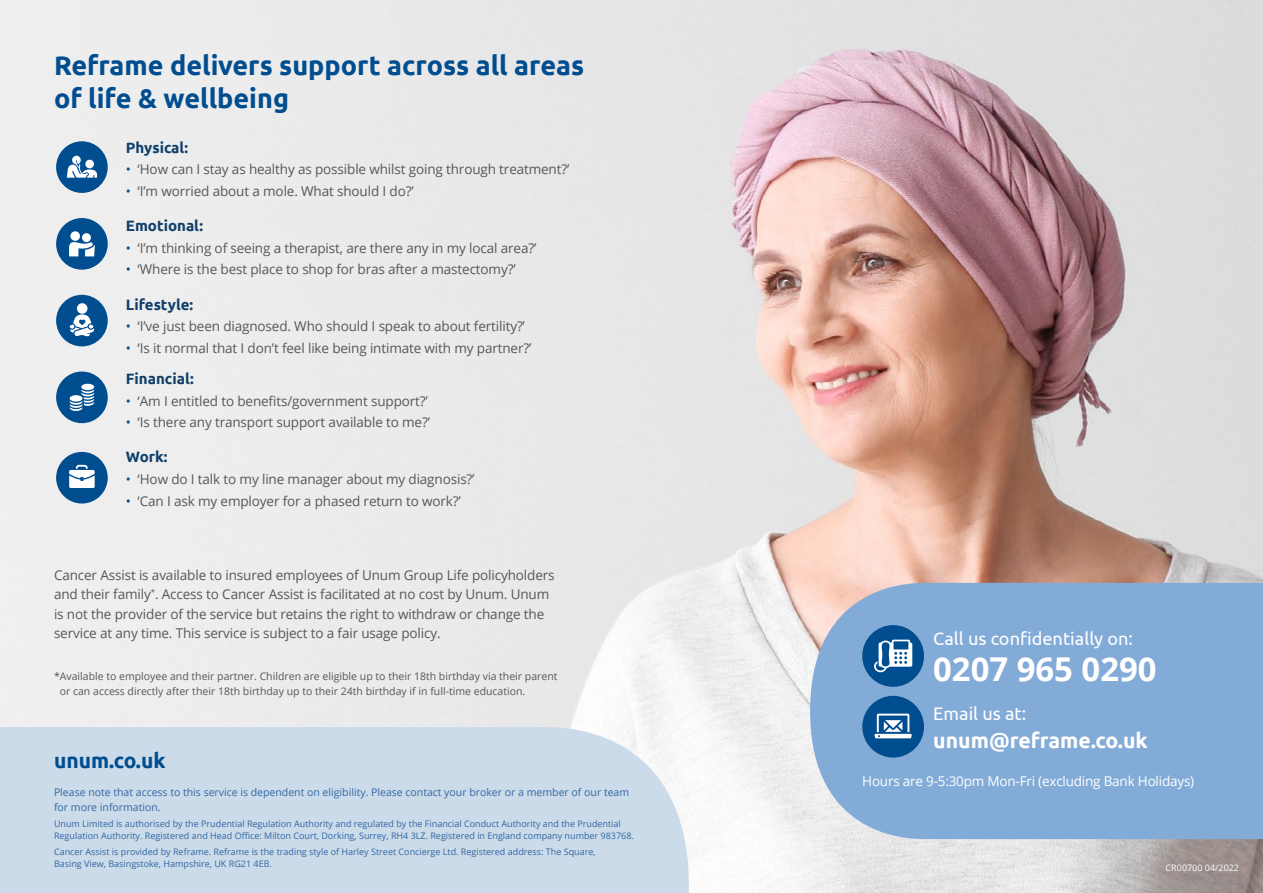
<style>
.page{position:relative;width:1263px;height:893px;background:#fff}
.page>*{position:absolute;margin:0;border:0;box-sizing:border-box;transform-origin:0 0}
.t1{font:700 32.85px "Open Sans";color:#fff}
.t2{font:700 27px/32.4px "Ubuntu";color:#004d8f}
.t3{font:700 21.15px "Ubuntu";color:#fff}
.t4{font:700 21px "Ubuntu";color:#004d8f}
.t5{font:18.15px "Ubuntu";color:#fff}
.t6{font:700 15px "Ubuntu";color:#103f6a}
.t7{font:13.5px/19.5px "Open Sans";letter-spacing:-.01em;color:#575756}
.t8{font:13.5px "Open Sans";letter-spacing:-.015em;color:#fff}
.t9{font:10.5px/15px "Open Sans";color:#575756}
.t10{font:10.5px/15px "Open Sans";color:#3367a4}
.t11{font:9px/12px "Open Sans";color:#3367a4}
.t12{font:9px "Open Sans";color:#fff}
.s1{color:#004d8f}
</style>
<div class="page">
<img style="left:0;top:0;width:1263px;height:893px">
<div style="left:56px;top:141px;width:52px;height:52px;background:#004d8f;border-radius:50%"></div>
<svg style="left:67px;top:156px;width:30px;height:22px"></svg>
<div style="left:56px;top:218px;width:52px;height:52px;background:#004d8f;border-radius:50%"></div>
<svg style="left:69px;top:242px;width:26px;height:14px"></svg>
<div style="left:82px;top:233px;width:9px;height:9px;background:#fff;border-radius:50%"></div>
<div style="left:70px;top:231px;width:10px;height:10px;background:#fff;border-radius:50%"></div>
<div style="left:56px;top:295px;width:52px;height:51px;background:#004d8f;border-radius:50%"></div>
<div style="left:77px;top:303px;width:10px;height:11px;background:#fff;border-radius:50%"></div>
<svg style="left:70px;top:314px;width:25px;height:23px"></svg>
<div style="left:56px;top:372px;width:52px;height:51px;background:#004d8f;border-radius:50%"></div>
<svg style="left:70px;top:384px;width:24px;height:27px"></svg>
<div style="left:56px;top:452px;width:52px;height:51px;background:#004d8f;border-radius:50%"></div>
<svg style="left:69px;top:465px;width:26px;height:23px"></svg>
<div style="left:0;top:727px;width:689px;height:166px;background:#cbdbe9"></div>
<div style="left:810px;top:583px;width:453px;height:256px;background:#83abd7"></div>
<div style="left:862px;top:625px;width:62px;height:62px;background:#004d8f;border-radius:50%"></div>
<svg style="left:874px;top:640px;width:38px;height:32px"></svg>
<div style="left:862px;top:696px;width:62px;height:61px;background:#004d8f;border-radius:50%"></div>
<svg style="left:874px;top:714px;width:38px;height:24px"></svg>
<h2 class="t2" style="left:54px;top:49px;width:532px">Reframe delivers support across all areas of life &amp; wellbeing</h2>
<p class="t6" style="left:126px;top:138px;width:64px">Physical:</p>
<p class="t7" style="left:126px;top:159px;width:445px"><span class="s1">•</span> ‘How can I stay as healthy as possible whilst going through treatment?’</p>
<p class="t7" style="left:126px;top:181px;width:289px"><span class="s1">•</span> ‘I’m worried about a mole. What should I do?’</p>
<p class="t6" style="left:126px;top:217px;width:79px">Emotional:</p>
<p class="t7" style="left:126px;top:238px;width:412px"><span class="s1">•</span> ‘I’m thinking of seeing a therapist, are there any in my local area?’</p>
<p class="t7" style="left:126px;top:259px;width:391px"><span class="s1">•</span> ‘Where is the best place to shop for bras after a mastectomy?’</p>
<p class="t6" style="left:126px;top:295px;width:69px">Lifestyle:</p>
<p class="t7" style="left:126px;top:316px;width:400px"><span class="s1">•</span> ‘I’ve just been diagnosed. Who should I speak to about fertility?’</p>
<p class="t7" style="left:126px;top:338px;width:407px"><span class="s1">•</span> ‘Is it normal that I don’t feel like being intimate with my partner?’</p>
<p class="t6" style="left:126px;top:369px;width:69px">Financial:</p>
<p class="t7" style="left:126px;top:391px;width:303px"><span class="s1">•</span> ‘Am I entitled to benefits/government support?’</p>
<p class="t7" style="left:126px;top:412px;width:306px"><span class="s1">•</span> ‘Is there any transport support available to me?’</p>
<p class="t6" style="left:126px;top:448px;width:43px">Work:</p>
<p class="t7" style="left:126px;top:469px;width:350px"><span class="s1">•</span> ‘How do I talk to my line manager about my diagnosis?’</p>
<p class="t7" style="left:126px;top:491px;width:336px"><span class="s1">•</span> ‘Can I ask my employer for a phased return to work?’</p>
<p class="t7" style="left:54px;top:565px;width:502px">Cancer Assist is available to insured employees of Unum Group Life policyholders and their family<sup>*</sup>. Access to Cancer Assist is facilitated at no cost by Unum. Unum is not the provider of the service but retains the right to withdraw or change the service at any time. This service is subject to a fair usage policy.</p>
<p class="t9" style="left:60px;top:668px;width:499px;text-indent:-6px">*Available to employee and their partner. Children are eligible up to their 18th birthday via their parent or can access directly after their 18th birthday up to their 24th birthday if in full-time education.</p>
<h3 class="t4" style="left:54px;top:748px;width:113px">unum.co.uk</h3>
<p class="t10" style="left:54px;top:784px;width:577px">Please note that access to this service is dependent on eligibility. Please contact your broker or a member of our team for more information.</p>
<p class="t11" style="left:54px;top:817px;width:581px">Unum Limited is authorised by the Prudential Regulation Authority and regulated by the Financial Conduct Authority and the Prudential<br>Regulation Authority. Registered and Head Office: Milton Court, Dorking, Surrey, RH4 3LZ. Registered in England company number 983768.</p>
<p class="t11" style="left:54px;top:846px;width:543px">Cancer Assist is provided by Reframe. Reframe is the trading style of Harley Street Concierge Ltd. Registered address: The Square,<br>Basing View, Basingstoke, Hampshire, UK RG21 4EB.</p>
<h3 class="t5" style="left:933px;top:627px;width:201px">Call us confidentially on:</h3>
<h1 class="t1" style="left:933px;top:646px;width:225px">0207 965 0290</h1>
<h3 class="t5" style="left:933px;top:702px;width:95px">Email us at:</h3>
<h3 class="t3" style="left:933px;top:727px;width:216px">unum@reframe.co.uk</h3>
<p class="t8" style="left:862px;top:771px;width:333px">Hours are 9-5:30pm Mon-Fri (excluding Bank Holidays)</p>
<p class="t12" style="left:1165px;top:861px;width:75px">CR00700 04/2022</p>
</div>
